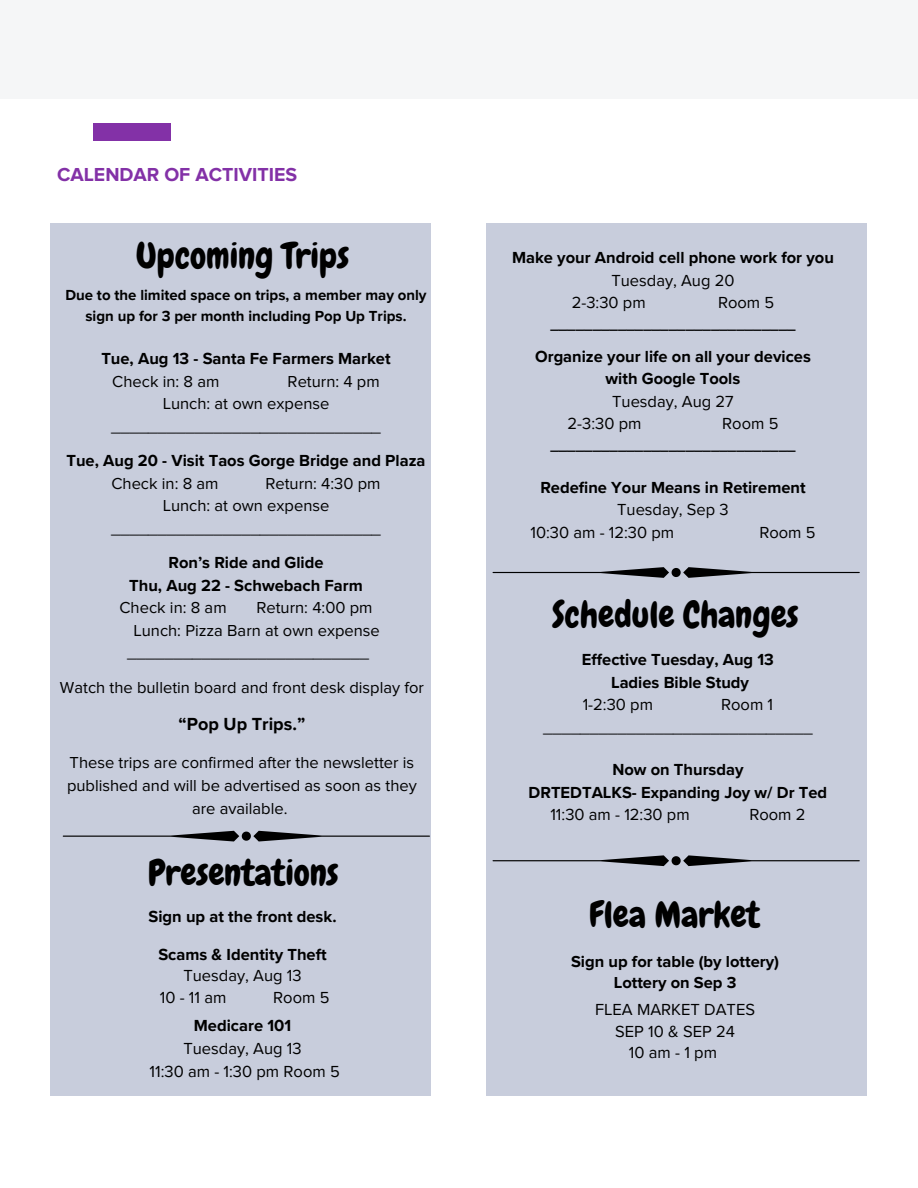
<style>
.page{position:relative;width:918px;height:1188px;background:#fff}
.page>*{position:absolute;margin:0;border:0;box-sizing:border-box;transform-origin:0 0}
.t1{font:36px "Chewy";color:#000}
.t2{font:700 19.5px "Proxima Nova";color:#8331a7}
.t3{font:700 18px "Proxima Nova";color:#000}
.t4{font:16.5px/22.8px "Proxima Nova";color:#000;text-align:center}
.t5{font:700 16.5px/22.5px "Proxima Nova";color:#000;text-align:center}
.t6{font:700 15px/21px "Proxima Nova";color:#000;text-align:center}
</style>
<div class="page">
<div style="left:93px;top:124px;width:77px;height:17px;background:#8331a7"></div>
<div style="left:0;top:0;width:918px;height:99px;background:#f5f6f7"></div>
<div style="left:486px;top:224px;width:380px;height:872px;background:#c8cddc"></div>
<svg style="left:63px;top:831px;width:367px;height:11px;background:#90939e"></svg>
<svg style="left:493px;top:567px;width:366px;height:11px;background:#8f939e"></svg>
<svg style="left:493px;top:855px;width:366px;height:11px;background:#8f939e"></svg>
<p class="t2" style="left:57px;top:163px;width:242px">CALENDAR OF ACTIVITIES</p>
<p class="t1" style="left:136px;top:233px;width:215px">Upcoming Trips</p>
<p class="t6" style="left:65px;top:285px;width:363px">Due to the limited space on trips, a member may only sign up for 3 per month including Pop Up Trips.</p>
<p class="t5" style="left:101px;top:348px;width:291px">Tue, Aug 13 - Santa Fe Farmers Market</p>
<p class="t4" style="left:112px;top:370px;width:109px">Check in: 8 am</p>
<p class="t4" style="left:288px;top:370px;width:94px">Return: 4 pm</p>
<p class="t4" style="left:163px;top:393px;width:168px">Lunch: at own expense</p>
<p class="t4" style="left:111px;top:415px;width:271px">_____________________________</p>
<p class="t5" style="left:66px;top:450px;width:361px">Tue, Aug 20 - Visit Taos Gorge Bridge and Plaza</p>
<p class="t4" style="left:111px;top:472px;width:109px">Check in: 8 am</p>
<p class="t4" style="left:265px;top:472px;width:117px">Return: 4:30 pm</p>
<p class="t4" style="left:163px;top:495px;width:168px">Lunch: at own expense</p>
<p class="t4" style="left:111px;top:517px;width:271px">_____________________________</p>
<p class="t5" style="left:129px;top:552px;width:235px">Ron’s Ride and Glide<br>Thu, Aug 22 - Schwebach Farm</p>
<p class="t4" style="left:120px;top:597px;width:109px">Check in: 8 am</p>
<p class="t4" style="left:256px;top:597px;width:118px">Return: 4:00 pm</p>
<p class="t4" style="left:133px;top:619px;width:248px">Lunch: Pizza Barn at own expense</p>
<p class="t4" style="left:127px;top:642px;width:243px">__________________________</p>
<p class="t4" style="left:60px;top:676px;width:365px">Watch the bulletin board and front desk display for</p>
<p class="t3" style="left:179px;top:714px;width:128px">“Pop Up Trips.”</p>
<p class="t4" style="left:67px;top:752px;width:351px">These trips are confirmed after the newsletter is published and will be advertised as soon as they are available.</p>
<h1 class="t1" style="left:148px;top:850px;width:192px">Presentations</h1>
<p class="t5" style="left:149px;top:905px;width:190px">Sign up at the front desk.</p>
<p class="t5" style="left:158px;top:944px;width:170px">Scams &amp; Identity Theft</p>
<p class="t4" style="left:183px;top:965px;width:120px">Tuesday, Aug 13</p>
<p class="t4" style="left:160px;top:986px;width:68px">10 - 11 am</p>
<p class="t4" style="left:273px;top:986px;width:58px">Room 5</p>
<p class="t5" style="left:194px;top:1014px;width:99px">Medicare 101</p>
<h4 class="t4" style="left:183px;top:1037px;width:120px">Tuesday, Aug 13</h4>
<p class="t4" style="left:150px;top:1060px;width:192px">11:30 am - 1:30 pm Room 5</p>
<p class="t5" style="left:512px;top:247px;width:323px">Make your Android cell phone work for you</p>
<h3 class="t4" style="left:611px;top:269px;width:125px">Tuesday, Aug 20</h3>
<p class="t4" style="left:572px;top:292px;width:75px">2-3:30 pm</p>
<p class="t4" style="left:718px;top:292px;width:58px">Room 5</p>
<p class="t6" style="left:550px;top:314px;width:247px">_____________________________</p>
<h1 class="t5" style="left:535px;top:345px;width:277px">Organize your life on all your devices</h1>
<h1 class="t5" style="left:606px;top:368px;width:136px">with Google Tools</h1>
<h4 class="t4" style="left:612px;top:390px;width:123px">Tuesday, Aug 27</h4>
<p class="t4" style="left:568px;top:413px;width:75px">2-3:30 pm</p>
<p class="t4" style="left:722px;top:413px;width:58px">Room 5</p>
<p class="t6" style="left:550px;top:435px;width:247px">_____________________________</p>
<p class="t5" style="left:540px;top:476px;width:267px">Redefine Your Means in Retirement</p>
<p class="t4" style="left:617px;top:499px;width:113px">Tuesday, Sep 3</p>
<p class="t4" style="left:530px;top:521px;width:145px">10:30 am - 12:30 pm</p>
<p class="t4" style="left:759px;top:521px;width:58px">Room 5</p>
<p class="t1" style="left:552px;top:592px;width:248px">Schedule Changes</p>
<p class="t5" style="left:582px;top:649px;width:194px">Effective Tuesday, Aug 13</p>
<p class="t5" style="left:611px;top:671px;width:140px">Ladies Bible Study</p>
<p class="t4" style="left:583px;top:694px;width:72px">1-2:30 pm</p>
<p class="t4" style="left:721px;top:694px;width:54px">Room 1</p>
<p class="t4" style="left:543px;top:716px;width:271px">_____________________________</p>
<p class="t5" style="left:612px;top:759px;width:133px">Now on Thursday</p>
<p class="t5" style="left:529px;top:782px;width:300px">DRTEDTALKS- Expanding Joy w/ Dr Ted</p>
<p class="t4" style="left:550px;top:804px;width:141px">11:30 am - 12:30 pm</p>
<p class="t4" style="left:749px;top:804px;width:58px">Room 2</p>
<p class="t1" style="left:589px;top:892px;width:172px">Flea Market</p>
<p class="t5" style="left:571px;top:951px;width:210px;line-height:21.5px">Sign up for table (by lottery)<br>Lottery on Sep 3</p>
<p class="t4" style="left:595px;top:999px;width:162px">FLEA MARKET DATES</p>
<p class="t4" style="left:615px;top:1020px;width:121px">SEP 10 &amp; SEP 24</p>
<p class="t4" style="left:629px;top:1042px;width:90px">10am-1pm</p>
</div>
